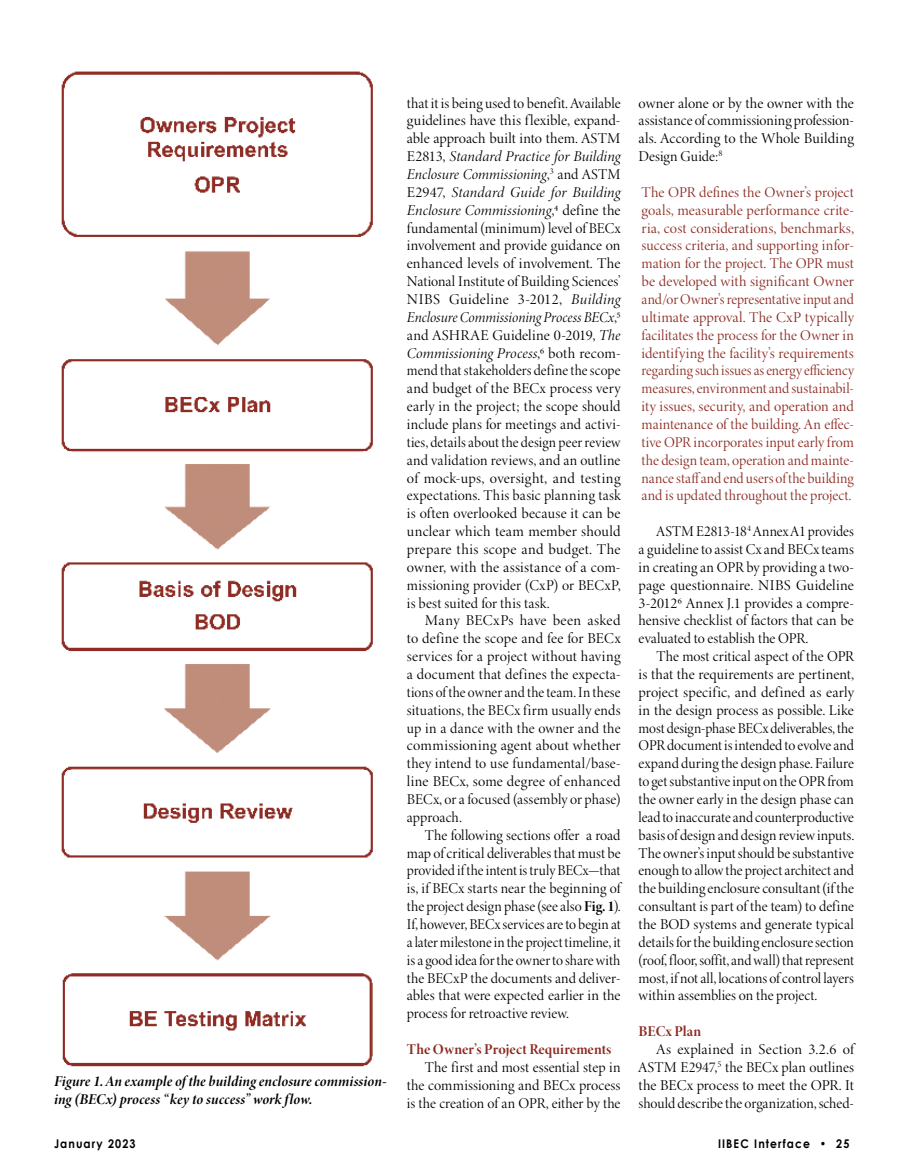
<style>
.page{position:relative;width:905px;height:1175px;background:#fff}
.page>*{position:absolute;margin:0;border:0;box-sizing:border-box;transform-origin:0 0}
.t1{font:15px/17.9px "Minion 3 Display";letter-spacing:.005em;color:#000;text-align:justify}
.t2{font:15px/17.9px "Minion 3 Display";letter-spacing:.005em;color:#8c2b23;text-align:justify}
.t3{font:italic 700 15px/17.9px "Minion 3 Display";letter-spacing:.01em;color:#000}
.t4{font:700 15px "Minion 3 Display";letter-spacing:.005em;color:#8c2b23}
.t5{font:700 12px "Century Gothic";letter-spacing:.1em;color:#000;scale:.9 1}
.s1{font-style:italic}
.s2{font-weight:700}
</style>
<div class="page">
<img style="left:61px;top:71px;width:312px;height:996px">
<p class="t3" style="left:54px;top:1072px;width:334px">Figure 1. An example of the building enclosure commission&shy;ing (BECx) process “key to success” work flow.</p>
<p class="t1" style="left:407px;top:94px;width:215px">that it is being used to benefit. Available guidelines have this flexible, expand&shy;able approach built into them. ASTM E2813, <span class="s1">Standard Practice for Building Enclosure Commissioning</span>,<sup>3</sup> and ASTM E2947, <span class="s1">Standard Guide for Building Enclosure Commissioning</span>,4 define the fundamental (minimum) level of BECx involvement and provide guidance on enhanced levels of involvement. The National Institute of Building Sciences’ NIBS Guideline 3-2012, <span class="s1">Building Enclosure Commissioning Process BECx</span>,5 and ASHRAE Guideline 0-2019, <span class="s1">The Commissioning Process</span>,6 both recom&shy;mend that stakeholders define the scope and budget of the BECx process very early in the project; the scope should include plans for meetings and activi&shy;ties, details about the design peer review and validation reviews, and an outline of mock-ups, oversight, and testing expectations. This basic planning task is often overlooked because it can be unclear which team member should prepare this scope and budget. The owner, with the assistance of a com&shy;missioning provider (CxP) or BECxP, is best suited for this task.</p>
<p class="t1" style="left:407px;top:611px;width:215px;text-indent:18px">Many BECxPs have been asked to define the scope and fee for BECx services for a project without having a document that defines the expecta&shy;tions of the owner and the team. In these situations, the BECx firm usually ends up in a dance with the owner and the commissioning agent about whether they intend to use fundamental/base&shy;line BECx, some degree of enhanced BECx, or a focused (assembly or phase) approach.</p>
<p class="t1" style="left:407px;top:826px;width:215px;text-indent:18px">The following sections offer a road map of critical deliverables that must be provided if the intent is truly BECx—that is, if BECx starts near the beginning of the project design phase (see also <span class="s2">Fig. 1</span>).<br>If, however, BECx services are to begin at a later milestone in the project timeline, it is a good idea for the owner to share with the BECxP the documents and deliver&shy;ables that were expected earlier in the process for retroactive review.</p>
<p class="t4" style="left:407px;top:1038px;width:206px">The Owner’s Project Requirements</p>
<p class="t1" style="left:407px;top:1058px;width:215px;text-indent:18px">The first and most essential step in the commissioning and BECx process is the creation of an OPR, either by the</p>
<p class="t1" style="left:638px;top:94px;width:217px">owner alone or by the owner with the assistance of commissioning profession&shy;als. According to the Whole Building Design Guide:<sup>8</sup></p>
<p class="t2" style="left:641px;top:183px;width:214px">The OPR defines the Owner’s project goals, measurable performance crite&shy;ria, cost considerations, benchmarks, success criteria, and supporting infor&shy;mation for the project. The OPR must be developed with significant Owner and/or Owner’s representative input and ultimate approval. The CxP typically facilitates the process for the Owner in identifying the facility’s requirements regarding such issues as energy efficiency measures, environment and sustainabil&shy;ity issues, security, and operation and maintenance of the building. An effec&shy;tive OPR incorporates input early from the design team, operation and mainte&shy;nance staff and end users of the building and is updated throughout the project.</p>
<p class="t1" style="left:638px;top:522px;width:217px;text-indent:18px">ASTM E2813-18<sup>4</sup> Annex A1 provides a guideline to assist Cx and BECx teams in creating an OPR by providing a two&shy;page questionnaire. NIBS Guideline 3-20126 Annex J.1 provides a compre&shy;hensive checklist of factors that can be evaluated to establish the OPR.</p>
<p class="t1" style="left:638px;top:647px;width:217px;text-indent:18px">The most critical aspect of the OPR is that the requirements are pertinent, project specific, and defined as early in the design process as possible. Like most design-phase BECx deliverables, the OPR document is intended to evolve and expand during the design phase. Failure to get substantive input on the OPR from the owner early in the design phase can lead to inaccurate and counterproductive basis of design and design review inputs.<br>The owner’s input should be substantive enough to allow the project architect and the building enclosure consultant (if the consultant is part of the team) to define the BOD systems and generate typical details for the building enclosure section (roof, floor, soffit, and wall) that represent most, if not all, locations of control layers within assemblies on the project.</p>
<p class="t4" style="left:638px;top:1021px;width:64px">BECx Plan</p>
<p class="t1" style="left:638px;top:1040px;width:217px;text-indent:18px">As explained in Section 3.2.6 of ASTM E2947,<sup>5</sup> the BECx plan outlines the BECx process to meet the OPR. It should describe the organization, sched-</p>
<p class="t5" style="left:54px;top:1134px;width:92px">January 2023</p>
<p class="t5" style="left:718px;top:1134px;width:147px">IIBEC Interface • 25</p>
</div>
